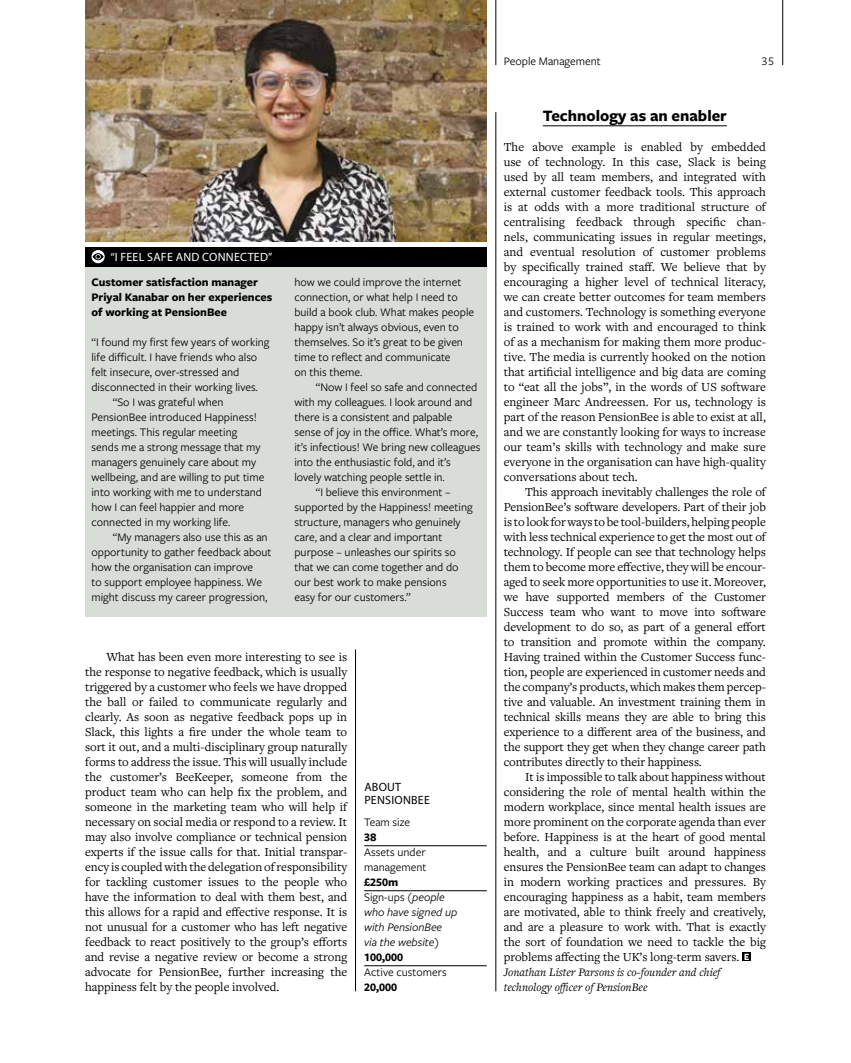
<style>
.page{position:relative;width:851px;height:1063px;background:#fff}
.page>*{position:absolute;margin:0;border:0;box-sizing:border-box;transform-origin:0 0}
.t1{font:700 16.5px "Freight Sans Pro";color:#000}
.t2{font:12.75px/15px "Freight Text Pro";letter-spacing:-.005em;color:#000;text-align:justify}
.t3{font:12px/15px "Freight Sans Pro";color:#000}
.t4{font:700 12px/15px "Freight Sans Pro";color:#000}
.t5{font:italic 12px/15px "Freight Text Pro";color:#000}
.t6{font:italic 12px/15px "Freight Sans Pro";color:#000}
.t7{font:12px "Myriad Pro";letter-spacing:.02em;color:#fff}
.t8{font:12px/12.8px "Myriad Pro";letter-spacing:.02em;color:#000}
.s1{font-weight:700;font-style:normal}
.s2{font-style:normal}
</style>
<div class="page">
<hr style="left:782px;top:0;width:1px;height:65px;background:#000">
<div style="left:85px;top:247px;width:401px;height:369px;background:#d8ddd7"></div>
<div style="left:85px;top:247px;width:401px;height:19px;background:#000"></div>
<svg style="left:91px;top:250px;width:14px;height:13px"></svg>
<svg style="left:92px;top:253px;width:12px;height:7px"></svg>
<svg style="left:95px;top:254px;width:6px;height:5px"></svg>
<img style="left:85px;top:0;width:401px;height:241px">
<hr style="left:495px;top:0;width:1px;height:65px;background:#000">
<hr style="left:495px;top:112px;width:1px;height:879px;background:#000">
<hr style="left:355px;top:649px;width:1px;height:342px;background:#000">
<hr style="left:542px;top:126px;width:184px;height:1px;background:#000">
<svg style="left:742px;top:952px;width:9px;height:9px"></svg>
<svg style="left:744px;top:954px;width:4px;height:6px"></svg>
<hr style="left:364px;top:845px;width:122px;height:1px;background:#000">
<hr style="left:364px;top:890px;width:122px;height:1px;background:#000">
<hr style="left:364px;top:965px;width:122px;height:1px;background:#000">
<p class="t7" style="left:110px;top:249px;width:164px">“I FEEL SAFE AND CONNECTED”</p>
<p class="t4" style="left:91px;top:274px;width:182px">Customer satisfaction manager<br>Priyal Kanabar on her experiences of working at PensionBee</p>
<p class="t3" style="left:91px;top:334px;width:179px">“I found my first few years of working</p>
<p class="t3" style="left:91px;top:349px;width:167px">life difficult. I have friends who also</p>
<p class="t3" style="left:91px;top:364px;width:149px">felt insecure, over-stressed and</p>
<p class="t3" style="left:91px;top:379px;width:168px">disconnected in their working lives.</p>
<p class="t3" style="left:113px;top:394px;width:112px">“So I was grateful when</p>
<p class="t3" style="left:91px;top:409px;width:167px">PensionBee introduced Happiness!</p>
<p class="t3" style="left:91px;top:424px;width:147px">meetings. This regular meeting</p>
<p class="t3" style="left:91px;top:439px;width:170px">sends me a strong message that my</p>
<p class="t3" style="left:91px;top:454px;width:166px">managers genuinely care about my</p>
<p class="t3" style="left:91px;top:469px;width:174px">wellbeing, and are willing to put time</p>
<p class="t3" style="left:91px;top:484px;width:172px">into working with me to understand</p>
<p class="t3" style="left:91px;top:499px;width:154px">how I can feel happier and more</p>
<p class="t3" style="left:91px;top:514px;width:140px">connected in my working life.</p>
<p class="t3" style="left:113px;top:529px;width:156px">“My managers also use this as an</p>
<p class="t3" style="left:91px;top:544px;width:181px">opportunity to gather feedback about</p>
<p class="t3" style="left:91px;top:559px;width:163px">how the organisation can improve</p>
<p class="t3" style="left:91px;top:574px;width:172px">to support employee happiness. We</p>
<p class="t3" style="left:91px;top:589px;width:177px">might discuss my career progression,</p>
<p class="t3" style="left:294px;top:274px;width:181px">how we could improve the internet connection, or what help I need to build a book club. What makes people happy isn’t always obvious, even to themselves. So it’s great to be given time to reflect and communicate<br>on this theme.</p>
<p class="t3" style="left:316px;top:379px;width:163px">“Now I feel so safe and connected</p>
<p class="t3" style="left:294px;top:394px;width:179px">with my colleagues. I look around and</p>
<p class="t3" style="left:294px;top:409px;width:159px">there is a consistent and palpable</p>
<p class="t3" style="left:294px;top:424px;width:185px">sense of joy in the office. What’s more,</p>
<p class="t3" style="left:294px;top:439px;width:187px">it’s infectious! We bring new colleagues</p>
<p class="t3" style="left:294px;top:454px;width:158px">into the enthusiastic fold, and it’s</p>
<p class="t3" style="left:294px;top:469px;width:152px">lovely watching people settle in.</p>
<p class="t3" style="left:316px;top:484px;width:136px">“I believe this environment –</p>
<p class="t3" style="left:294px;top:499px;width:180px">supported by the Happiness! meeting</p>
<p class="t3" style="left:294px;top:514px;width:168px">structure, managers who genuinely</p>
<p class="t3" style="left:294px;top:529px;width:149px">care, and a clear and important</p>
<p class="t3" style="left:294px;top:544px;width:163px">purpose – unleashes our spirits so</p>
<p class="t3" style="left:294px;top:559px;width:166px">that we can come together and do</p>
<p class="t3" style="left:294px;top:574px;width:154px">our best work to make pensions</p>
<p class="t3" style="left:294px;top:589px;width:118px">easy for our customers.”</p>
<p class="t2" style="left:85px;top:649px;width:263px;text-indent:21px">What has been even more interesting to see is the response to negative feedback, which is usually triggered by a customer who feels we have dropped the ball or failed to communicate regularly and clearly. As soon as negative feedback pops up in Slack, this lights a fire under the whole team to sort it out, and a multi-disciplinary group naturally forms to address the issue. This will usually include the customer’s BeeKeeper, someone from the product team who can help fix the problem, and someone in the marketing team who will help if necessary on social media or respond to a review. It may also involve compliance or technical pension experts if the issue calls for that. Initial transpar&shy;ency is coupled with the delegation of responsibility for tackling customer issues to the people who have the information to deal with them best, and this allows for a rapid and effective response. It is not unusual for a customer who has left negative feedback to react positively to the group’s efforts and revise a negative review or become a strong advocate for PensionBee, further increasing the happiness felt by the people involved.</p>
<p class="t8" style="left:364px;top:780px;width:67px">ABOUT<br>PENSIONBEE</p>
<p class="t3" style="left:364px;top:814px;width:47px">Team size</p>
<p class="t4" style="left:364px;top:829px;width:14px">38</p>
<p class="t3" style="left:364px;top:844px;width:64px">Assets under management</p>
<p class="t6" style="left:364px;top:874px;width:95px"><span class="s1">£250m<br></span><span class="s2">Sign-ups</span> (people who have signed up with PensionBee via the website)</p>
<p class="t4" style="left:364px;top:949px;width:40px">100,000</p>
<p class="t3" style="left:364px;top:964px;width:84px">Active customers</p>
<p class="t4" style="left:364px;top:979px;width:34px">20,000</p>
<p class="t3" style="left:503px;top:53px;width:99px">People Management</p>
<p class="t3" style="left:761px;top:53px;width:14px">35</p>
<p class="t1" style="left:542px;top:105px;width:185px">Technology as an enabler</p>
<p class="t2" style="left:503px;top:139px;width:263px">The above example is enabled by embedded use of technology. In this case, Slack is being used by all team members, and integrated with external customer feedback tools. This approach is at odds with a more traditional structure of centralising feedback through specific chan&shy;nels, communicating issues in regular meetings, and eventual resolution of customer problems by specifically trained staff. We believe that by encouraging a higher level of technical literacy, we can create better outcomes for team members and customers. Technology is something everyone is trained to work with and encouraged to think of as a mechanism for making them more produc&shy;tive. The media is currently hooked on the notion that artificial intelligence and big data are coming to “eat all the jobs”, in the words of US software engineer Marc Andreessen. For us, technology is part of the reason PensionBee is able to exist at all, and we are constantly looking for ways to increase our team’s skills with technology and make sure everyone in the organisation can have high-quality conversations about tech.</p>
<p class="t2" style="left:503px;top:484px;width:263px;text-indent:21px">This approach inevitably challenges the role of PensionBee’s software developers. Part of their job is to look for ways to be tool-builders, helping people with less technical experience to get the most out of technology. If people can see that technology helps them to become more effective, they will be encour&shy;aged to seek more opportunities to use it. Moreover, we have supported members of the Customer Success team who want to move into software development to do so, as part of a general effort to transition and promote within the company.<br>Having trained within the Customer Success func&shy;tion, people are experienced in customer needs and the company’s products, which makes them percep&shy;tive and valuable. An investment training them in technical skills means they are able to bring this experience to a different area of the business, and the support they get when they change career path contributes directly to their happiness.</p>
<p class="t2" style="left:503px;top:769px;width:263px;text-indent:21px">It is impossible to talk about happiness without considering the role of mental health within the modern workplace, since mental health issues are more prominent on the corporate agenda than ever before. Happiness is at the heart of good mental health, and a culture built around happiness ensures the PensionBee team can adapt to changes in modern working practices and pressures. By encouraging happiness as a habit, team members are motivated, able to think freely and creatively, and are a pleasure to work with. That is exactly the sort of foundation we need to tackle the big problems affecting the UK’s long-term savers.</p>
<p class="t5" style="left:503px;top:965px;width:218px">Jonathan Lister Parsons is co-founder and chief technology officer of PensionBee</p>
</div>
